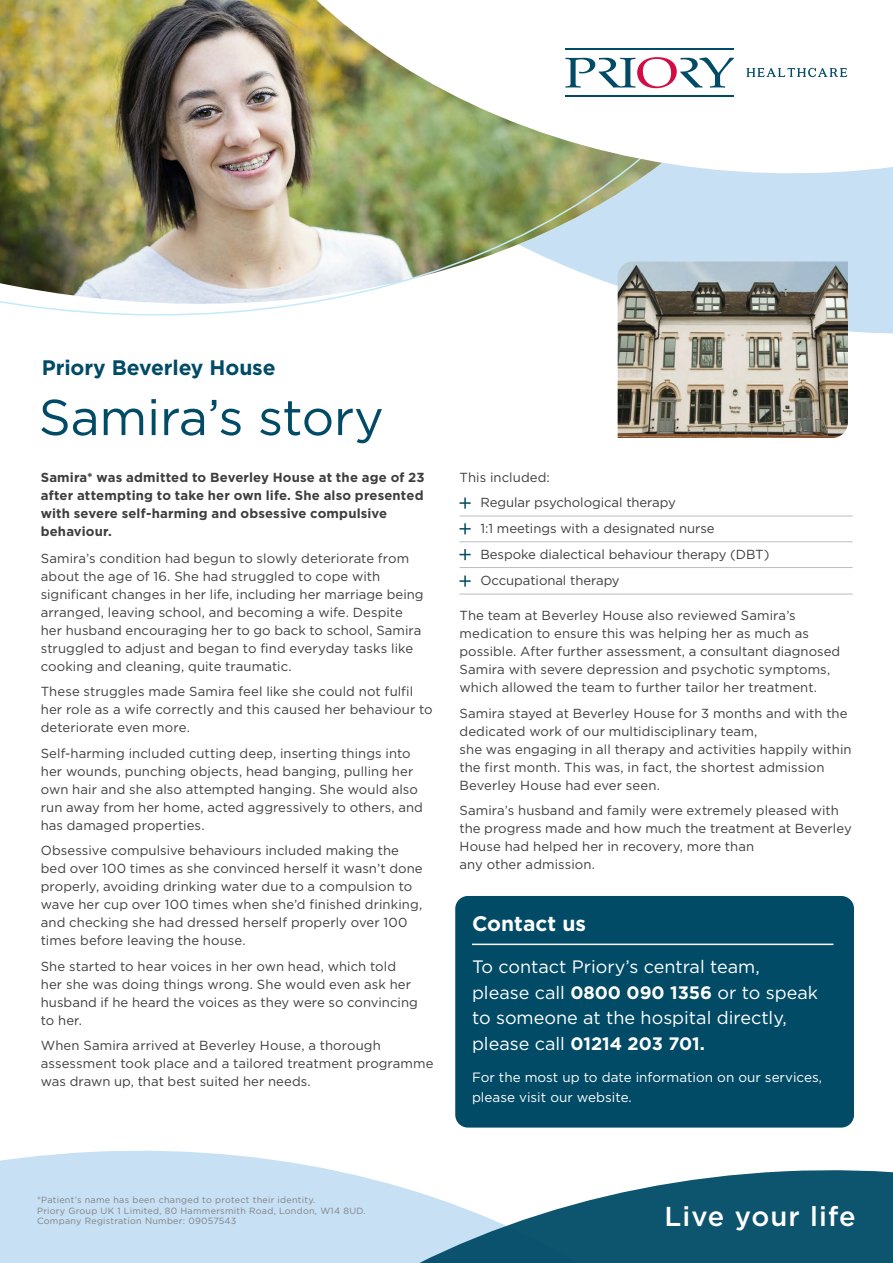
<style>
.page{position:relative;width:893px;height:1263px;background:#fff}
.page>*{position:absolute;margin:0;border:0;box-sizing:border-box;transform-origin:0 0}
.t1{font:50.25px "Gotham";letter-spacing:-.005em;color:#014b67}
.t2{font:500 27.3px "Gotham";letter-spacing:.04em;color:#fff}
.t3{font:700 21px "Gotham";letter-spacing:-.005em;color:#014b67}
.t4{font:700 21px "Gotham";color:#fff}
.t5{font:18px/25.5px "Gotham";color:#fff}
.t6{font:13.5px/19.5px "Gotham";color:#fff}
.t7{font:13.2px/18px "Gotham";letter-spacing:.005em;color:#3e3e3f}
.t8{font:700 13.2px/18px "Gotham";letter-spacing:.01em;color:#3e3e3f}
.t9{font:9px/10.5px "Gotham";letter-spacing:.03em;color:#808285}
.s1{font-weight:700}
</style>
<div class="page">
<svg style="left:0;top:1150px;width:187px;height:113px;background:#cae2f3"></svg>
<svg style="left:79px;top:1152px;width:814px;height:111px"></svg>
<div style="left:455px;top:896px;width:399px;height:231px;background:#014b67;border-radius:13px"></div>
<hr style="left:472px;top:943px;width:361px;height:2px;background:#fff">
<div style="left:848px;top:189px;width:39px;height:145px;background:#c7e0f3"></div>
<img style="left:0;top:0;width:848px;height:372px">
<img style="left:159px;top:0;width:734px;height:189px">
<svg style="left:747px;top:68px;width:100px;height:9px"></svg>
<hr style="left:565px;top:48px;width:169px;height:2px;background:#014b67">
<hr style="left:565px;top:96px;width:169px;height:1px;background:#014b67">
<svg style="left:565px;top:57px;width:169px;height:31px"></svg>
<hr style="left:459px;top:516px;width:394px;height:1px;background:#bcbdc0">
<hr style="left:459px;top:541px;width:394px;height:1px;background:#bcbdc0">
<hr style="left:459px;top:567px;width:394px;height:1px;background:#bcbdc0">
<hr style="left:459px;top:594px;width:394px;height:1px;background:#bcbdc0">
<svg style="left:459px;top:497px;width:12px;height:12px"></svg>
<svg style="left:459px;top:523px;width:12px;height:11px"></svg>
<svg style="left:459px;top:549px;width:12px;height:11px"></svg>
<svg style="left:459px;top:575px;width:12px;height:12px"></svg>
<img style="left:618px;top:261px;width:230px;height:177px">
<p class="t3" style="left:42px;top:354px;width:235px">Priory Beverley House</p>
<p class="t1" style="left:39px;top:385px;width:347px">Samira’s story</p>
<p class="t8" style="left:41px;top:469px;width:386px">Samira* was admitted to Beverley House at the age of 23 after attempting to take her own life. She also presented with severe self-harming and obsessive compulsive behaviour.</p>
<p class="t7" style="left:41px;top:549px;width:384px">Samira’s condition had begun to slowly deteriorate from about the age of 16. She had struggled to cope with significant changes in her life, including her marriage being arranged, leaving school, and becoming a wife. Despite her husband encouraging her to go back to school, Samira struggled to adjust and began to find everyday tasks like cooking and cleaning, quite traumatic.</p>
<p class="t7" style="left:41px;top:682px;width:394px">These struggles made Samira feel like she could not fulfil her role as a wife correctly and this caused her behaviour to deteriorate even more.</p>
<p class="t7" style="left:41px;top:744px;width:384px">Self-harming included cutting deep, inserting things into her wounds, punching objects, head banging, pulling her own hair and she also attempted hanging. She would also run away from her home, acted aggressively to others, and has damaged properties.</p>
<p class="t7" style="left:41px;top:841px;width:383px">Obsessive compulsive behaviours included making the bed over 100 times as she convinced herself it wasn’t done properly, avoiding drinking water due to a compulsion to wave her cup over 100 times when she’d finished drinking, and checking she had dressed herself properly over 100 times before leaving the house.</p>
<p class="t7" style="left:41px;top:957px;width:379px">She started to hear voices in her own head, which told her she was doing things wrong. She would even ask her husband if he heard the voices as they were so convincing to her.</p>
<p class="t7" style="left:41px;top:1036px;width:394px">When Samira arrived at Beverley House, a thorough assessment took place and a tailored treatment programme was drawn up, that best suited her needs.</p>
<p class="t7" style="left:459px;top:468px;width:92px">This included:</p>
<p class="t7" style="left:480px;top:493px;width:197px">Regular psychological therapy</p>
<p class="t7" style="left:480px;top:519px;width:236px">1:1 meetings with a designated nurse</p>
<p class="t7" style="left:480px;top:545px;width:290px">Bespoke dialectical behaviour therapy (DBT)</p>
<p class="t7" style="left:480px;top:571px;width:141px">Occupational therapy</p>
<p class="t7" style="left:459px;top:606px;width:382px">The team at Beverley House also reviewed Samira’s medication to ensure this was helping her as much as possible. After further assessment, a consultant diagnosed Samira with severe depression and psychotic symptoms, which allowed the team to further tailor her treatment.</p>
<p class="t7" style="left:459px;top:704px;width:394px">Samira stayed at Beverley House for 3 months and with the dedicated work of our multidisciplinary team,<br>she was engaging in all therapy and activities happily within the first month. This was, in fact, the shortest admission Beverley House had ever seen.</p>
<p class="t7" style="left:459px;top:801px;width:394px">Samira’s husband and family were extremely pleased with the progress made and how much the treatment at Beverley House had helped her in recovery, more than<br>any other admission.</p>
<p class="t4" style="left:472px;top:909px;width:116px">Contact us</p>
<p class="t5" style="left:472px;top:954px;width:348px">To contact Priory’s central team, please call <span class="s1">0800 090 1356</span> or to speak to someone at the hospital directly, please call <span class="s1">01214 203 701.</span></p>
<p class="t6" style="left:472px;top:1067px;width:352px">For the most up to date information on our services, please visit our website.</p>
<p class="t9" style="left:37px;top:1195px;width:330px">*Patient’s name has been changed to protect their identity.<br>Priory Group UK 1 Limited, 80 Hammersmith Road, London, W14 8UD.<br>Company Registration Number: 09057543</p>
<p class="t2" style="left:664px;top:1198px;width:193px">Live your life</p>
</div>
